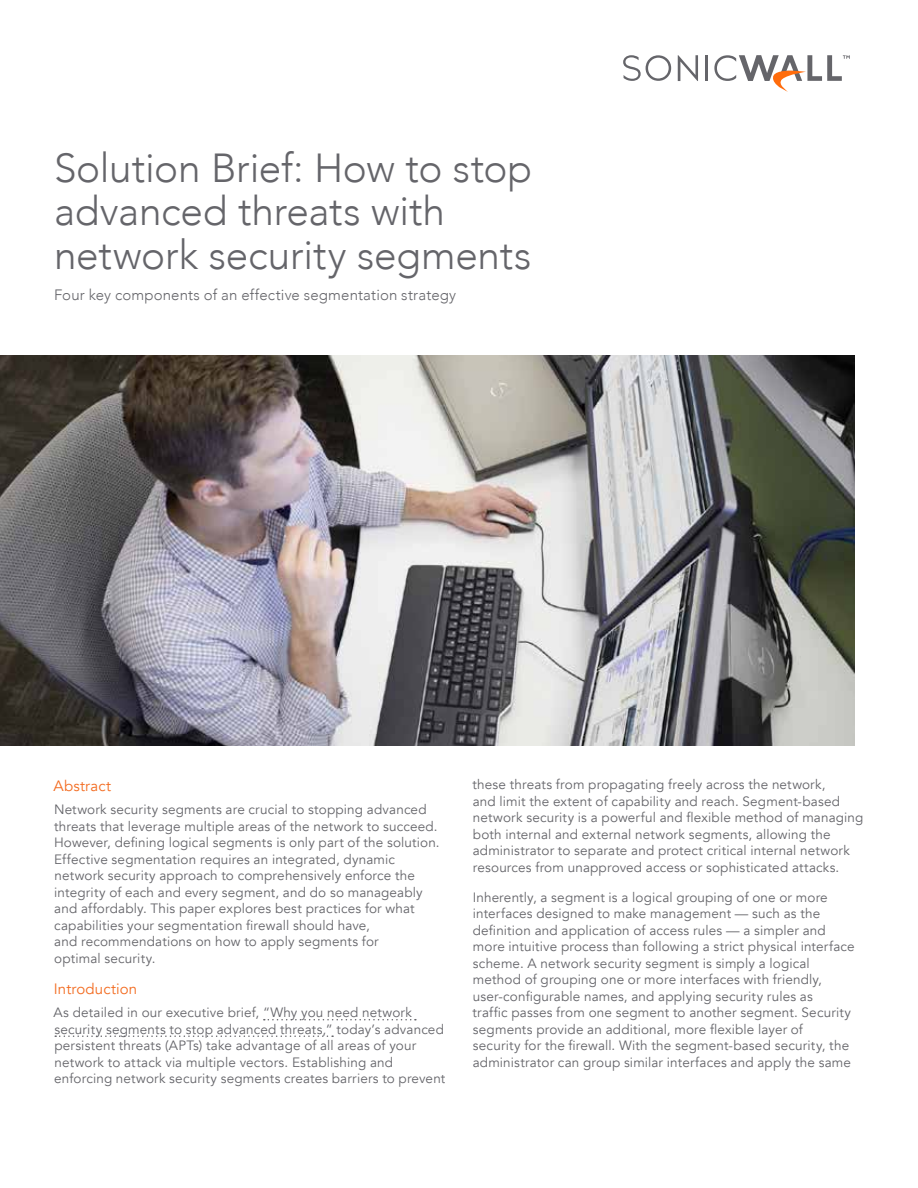
<style>
.page{position:relative;width:918px;height:1188px;background:#fff}
.page>*{position:absolute;margin:0;border:0;box-sizing:border-box;transform-origin:0 0}
.t1{font:300 40.5px/43.5px "Avenir";letter-spacing:-.005em;color:#65656a}
.t2{font:300 15px "Avenir";letter-spacing:.01em;color:#65656a}
.t3{font:15px "Avenir";letter-spacing:.01em;color:#f36c21}
.t4{font:13.5px/16.5px "Avenir";letter-spacing:.01em;color:#65656a}
</style>
<div class="page">
<img style="left:0;top:356px;width:854px;height:390px">
<svg style="left:264px;top:1019px;width:152px;height:1px"></svg>
<svg style="left:55px;top:1035px;width:278px;height:2px"></svg>
<svg style="left:678px;top:55px;width:20px;height:26px"></svg>
<hr style="left:705px;top:55px;width:2px;height:26px;background:#65656a">
<svg style="left:623px;top:55px;width:48px;height:26px"></svg>
<svg style="left:714px;top:55px;width:136px;height:37px"></svg>
<h1 class="t1" style="left:54px;top:146px;width:480px">Solution Brief: How to stop advanced threats with network security segments</h1>
<p class="t2" style="left:54px;top:286px;width:404px">Four key components of an effective segmentation strategy</p>
<p class="t3" style="left:53px;top:777px;width:59px">Abstract</p>
<p class="t4" style="left:54px;top:802px;width:387px">Network security segments are crucial to stopping advanced threats that leverage multiple areas of the network to succeed.<br>However, defining logical segments is only part of the solution.<br>Effective segmentation requires an integrated, dynamic network security approach to comprehensively enforce the integrity of each and every segment, and do so manageably and affordably. This paper explores best practices for what capabilities your segmentation firewall should have,<br>and recommendations on how to apply segments for<br>optimal security.</p>
<p class="t3" style="left:54px;top:980px;width:85px">Introduction</p>
<p class="t4" style="left:54px;top:1005px;width:393px">As detailed in our executive brief, “Why you need network security segments to stop advanced threats,” today’s advanced persistent threats (APTs) take advantage of all areas of your network to attack via multiple vectors. Establishing and enforcing network security segments creates barriers to prevent</p>
<p class="t4" style="left:473px;top:777px;width:392px">these threats from propagating freely across the network,<br>and limit the extent of capability and reach. Segment-based network security is a powerful and flexible method of managing both internal and external network segments, allowing the administrator to separate and protect critical internal network resources from unapproved access or sophisticated attacks.</p>
<p class="t4" style="left:473px;top:889px;width:384px">Inherently, a segment is a logical grouping of one or more interfaces designed to make management — such as the definition and application of access rules — a simpler and more intuitive process than following a strict physical interface scheme. A network security segment is simply a logical method of grouping one or more interfaces with friendly, user-configurable names, and applying security rules as<br>traffic passes from one segment to another segment. Security segments provide an additional, more flexible layer of<br>security for the firewall. With the segment-based security, the administrator can group similar interfaces and apply the same</p>
</div>
